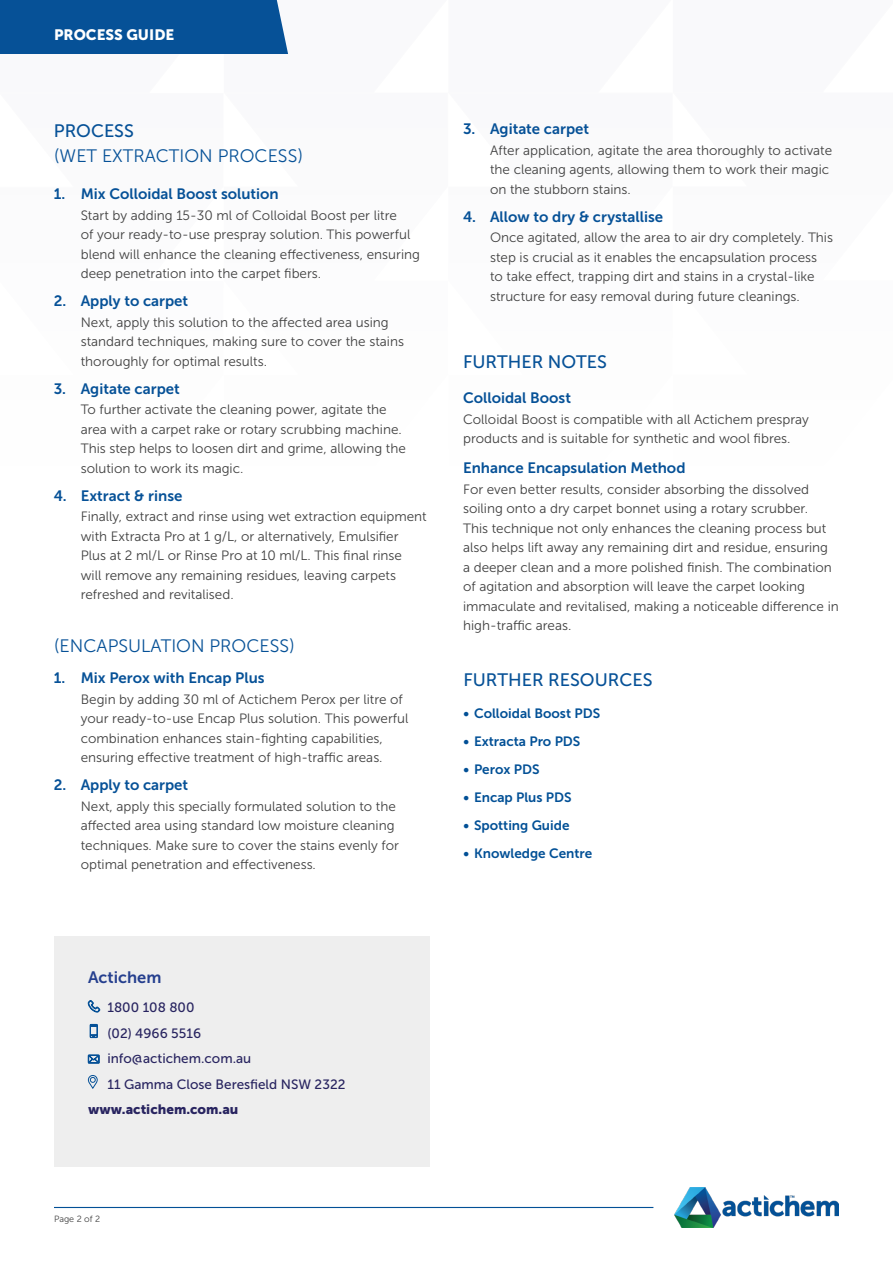
<style>
.page{position:relative;width:893px;height:1263px;background:#fff}
.page>*{position:absolute;margin:0;border:0;box-sizing:border-box;transform-origin:0 0}
.t1{font:18px "Museo Sans 300";color:#065197}
.t2{font:18px "Museo Sans 500";color:#065197}
.t3{font:16.5px "Museo Sans 700";color:#253f8e}
.t4{font:15px "Museo Sans 700";color:#065197}
.t5{font:15px "Museo Sans 900";color:#fff}
.Paragraph_Style_2{font:13.5px/19.5px "Museo Sans 300";color:#404040}
.t6{font:13.5px/25.5px "Museo Sans 500";color:#282460}
.t7{font:13.5px "Museo Sans 700";color:#025096}
.t8{font:9px "Museo Sans 300";color:#404040}
.s1{font-family:"Museo Sans 900"}
</style>
<div class="page">
<img style="left:675px;top:1187px;width:164px;height:41px">
<div style="left:0;top:0;width:288px;height:54px;background:#065197"></div>
<hr style="left:54px;top:1207px;width:599px;height:1px;background:#025096">
<div style="left:54px;top:936px;width:375px;height:231px;background:#eee"></div>
<svg style="left:88px;top:1000px;width:13px;height:13px"></svg>
<svg style="left:90px;top:1024px;width:8px;height:14px"></svg>
<svg style="left:88px;top:1054px;width:12px;height:10px"></svg>
<svg style="left:88px;top:1075px;width:10px;height:14px"></svg>
<p class="t5" style="left:54px;top:26px;width:122px">PROCESS GUIDE</p>
<p class="t2" style="left:54px;top:121px;width:82px">PROCESS</p>
<p class="t1" style="left:54px;top:146px;width:251px">(WET EXTRACTION PROCESS)</p>
<p class="t4" style="left:54px;top:186px;width:227px">1. Mix Colloidal Boost solution</p>
<p class="Paragraph_Style_2" style="left:81px;top:205px;width:341px">Start by adding 15-30 ml of Colloidal Boost per litre<br>of your ready-to-use prespray solution. This powerful blend will enhance the cleaning effectiveness, ensuring deep penetration into the carpet fibers.</p>
<p class="t4" style="left:54px;top:293px;width:136px">2. Apply to carpet</p>
<p class="Paragraph_Style_2" style="left:81px;top:312px;width:325px">Next, apply this solution to the affected area using standard techniques, making sure to cover the stains thoroughly for optimal results.</p>
<p class="t4" style="left:54px;top:380px;width:128px">3. Agitate carpet</p>
<p class="Paragraph_Style_2" style="left:81px;top:400px;width:327px">To further activate the cleaning power, agitate the area with a carpet rake or rotary scrubbing machine.<br>This step helps to loosen dirt and grime, allowing the solution to work its magic.</p>
<p class="t4" style="left:54px;top:487px;width:130px">4. Extract &amp; rinse</p>
<p class="Paragraph_Style_2" style="left:81px;top:507px;width:348px">Finally, extract and rinse using wet extraction equipment with Extracta Pro at 1 g/L, or alternatively, Emulsifier Plus at 2 ml/L or Rinse Pro at 10 ml/L. This final rinse<br>will remove any remaining residues, leaving carpets refreshed and revitalised.</p>
<p class="t1" style="left:54px;top:636px;width:243px">(ENCAPSULATION PROCESS)</p>
<p class="t4" style="left:54px;top:670px;width:212px">1. Mix Perox with Encap Plus</p>
<p class="Paragraph_Style_2" style="left:81px;top:689px;width:329px">Begin by adding 30 ml of Actichem Perox per litre of your ready-to-use Encap Plus solution. This powerful combination enhances stain-fighting capabilities, ensuring effective treatment of high-traffic areas.</p>
<p class="t4" style="left:54px;top:777px;width:136px">2. Apply to carpet</p>
<p class="Paragraph_Style_2" style="left:81px;top:796px;width:320px">Next, apply this specially formulated solution to the affected area using standard low moisture cleaning techniques. Make sure to cover the stains evenly for optimal penetration and effectiveness.</p>
<p class="t4" style="left:463px;top:121px;width:128px">3. Agitate carpet</p>
<p class="Paragraph_Style_2" style="left:490px;top:141px;width:344px">After application, agitate the area thoroughly to activate the cleaning agents, allowing them to work their magic on the stubborn stains.</p>
<p class="t4" style="left:463px;top:208px;width:202px">4. Allow to dry &amp; crystallise</p>
<p class="Paragraph_Style_2" style="left:490px;top:228px;width:344px">Once agitated, allow the area to air dry completely. This step is crucial as it enables the encapsulation process to take effect, trapping dirt and stains in a crystal-like structure for easy removal during future cleanings.</p>
<p class="t2" style="left:463px;top:351px;width:145px">FURTHER NOTES</p>
<p class="t4" style="left:463px;top:390px;width:109px">Colloidal Boost</p>
<p class="Paragraph_Style_2" style="left:463px;top:409px;width:347px">Colloidal Boost is compatible with all Actichem prespray products and is suitable for synthetic and wool fibres.</p>
<p class="t4" style="left:463px;top:460px;width:224px">Enhance Encapsulation Method</p>
<p class="Paragraph_Style_2" style="left:463px;top:480px;width:377px">For even better results, consider absorbing the dissolved soiling onto a dry carpet bonnet using a rotary scrubber.<br>This technique not only enhances the cleaning process but also helps lift away any remaining dirt and residue, ensuring<br>a deeper clean and a more polished finish. The combination of agitation and absorption will leave the carpet looking immaculate and revitalised, making a noticeable difference in high-traffic areas.</p>
<p class="t2" style="left:463px;top:669px;width:191px">FURTHER RESOURCES</p>
<p class="t7" style="left:463px;top:706px;width:138px">• Colloidal Boost PDS</p>
<p class="t7" style="left:463px;top:734px;width:118px">• Extracta Pro PDS</p>
<p class="t7" style="left:463px;top:762px;width:78px">• Perox PDS</p>
<p class="t7" style="left:463px;top:790px;width:110px">• Encap Plus PDS</p>
<p class="t7" style="left:463px;top:818px;width:107px">• Spotting Guide</p>
<p class="t7" style="left:463px;top:846px;width:130px">• Knowledge Centre</p>
<p class="t3" style="left:88px;top:968px;width:75px">Actichem</p>
<p class="t6" style="left:108px;top:995px;width:88px">1800 108 800</p>
<p class="t6" style="left:108px;top:1020px;width:95px">(02) 4966 5516</p>
<p class="t6" style="left:108px;top:1046px;width:145px">info@actichem.com.au</p>
<p class="t6" style="left:88px;top:1071px;width:259px;text-indent:19px">11 Gamma Close Beresfield NSW 2322 <span class="s1">www.actichem.com.au</span></p>
<p class="t8" style="left:54px;top:1214px;width:48px">Page 2 of 2</p>
</div>
